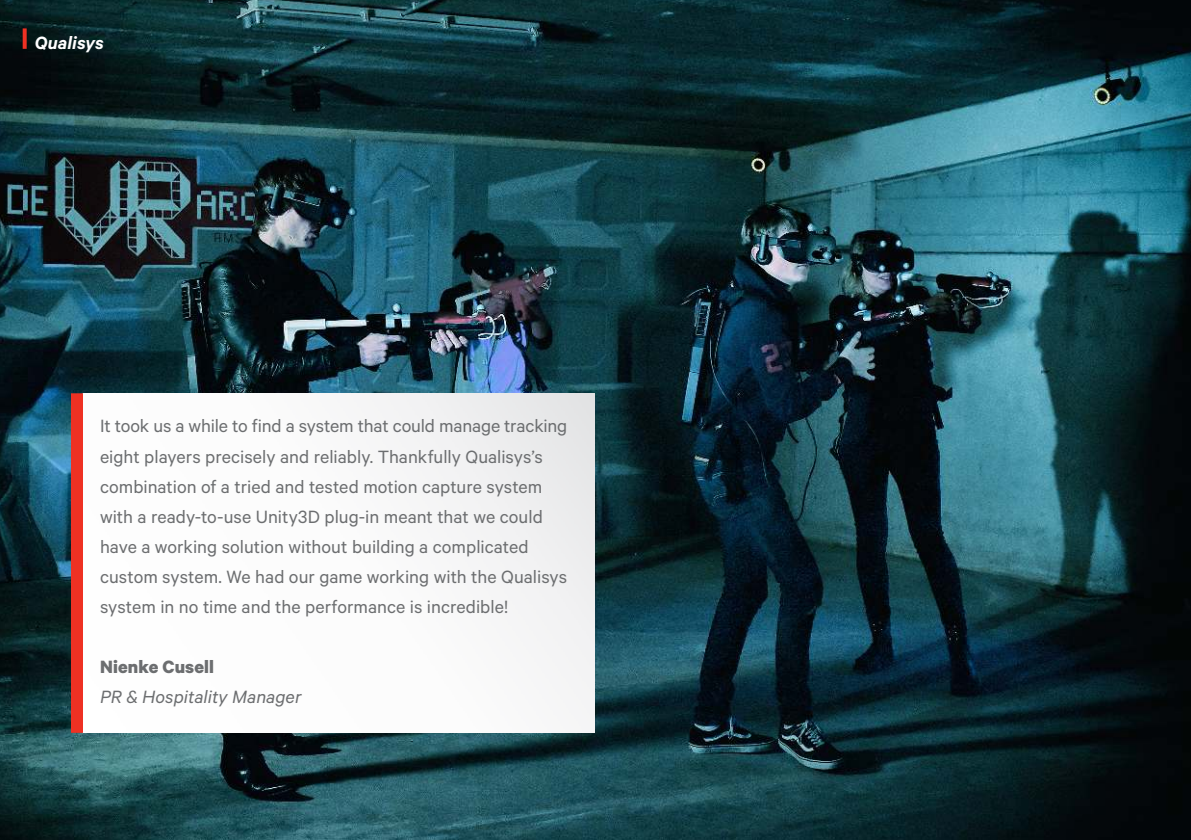
<style>
.page{position:relative;width:1191px;height:840px;background:#fff}
.page>*{position:absolute;margin:0;border:0;box-sizing:border-box;transform-origin:0 0}
.t1{font:20px/30px "Calibre";color:#6c6e70}
.t2{font:italic 20px "Calibre";color:#6c6e70}
.t3{font:700 20px "Calibre";letter-spacing:.005em;color:#6c6e70}
.t4{font:italic 600 20px "Calibre";letter-spacing:.005em;color:#fff}
</style>
<div class="page">
<img style="left:0;top:0;width:1191px;height:839px">
<img style="left:83px;top:393px;width:511px;height:339px">
<div style="left:71px;top:393px;width:12px;height:339px;background:#ee3123"></div>
<svg style="left:23px;top:28px;width:4px;height:21px"></svg>
<p class="t4" style="left:35px;top:36px;width:71px">Qualisys</p>
<p class="t1" style="left:100px;top:412px;width:469px">It took us a while to find a system that could manage tracking eight players precisely and reliably. Thankfully Qualisys’s combination of a tried and tested motion capture system with a ready-to-use Unity3D plug-in meant that we could have a working solution without building a complicated custom system. We had our game working with the Qualisys system in no time and the performance is incredible!</p>
<p class="t3" style="left:100px;top:659px;width:116px">Nienke Cusell</p>
<p class="t2" style="left:100px;top:689px;width:203px">PR &amp; Hospitality Manager</p>
</div>
